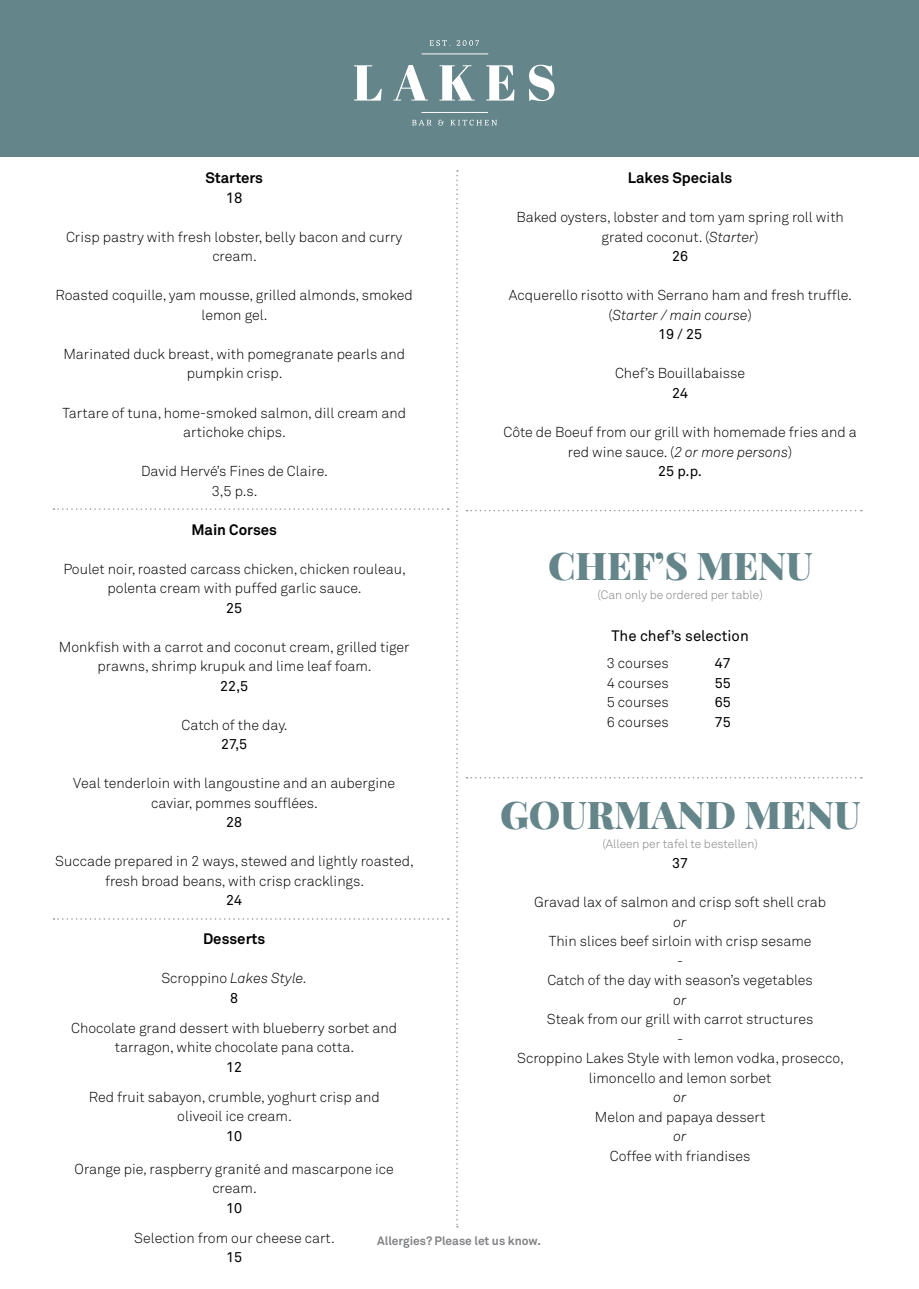
<style>
.page{position:relative;width:919px;height:1289px;background:#fff}
.page>*{position:absolute;margin:0;border:0;box-sizing:border-box;transform-origin:0 0}
.t1{font:900 38.25px "Playfair Display";color:#648589}
.t2{font:700 15px "Akkurat";color:#000}
.t3{font:15px "Akkurat";color:#000}
.t4{font:300 14.25px/19.5px "Akkurat";color:#000;text-align:center}
.t5{font:14.25px "Akkurat";color:#000}
.t6{font:italic 300 14.25px/19.5px "Akkurat";color:#000;text-align:center}
.t7{font:300 12px "Akkurat";color:#808285}
.t8{font:700 12px "Akkurat";color:#808285}
.s1{font-style:italic}
.s2{font-weight:400}
.s3{font-style:normal}
.s4{font-weight:400;font-style:normal}
</style>
<div class="page">
<svg style="left:456px;top:170px;width:2px;height:1057px"></svg>
<svg style="left:53px;top:918px;width:395px;height:1px"></svg>
<svg style="left:53px;top:508px;width:395px;height:2px"></svg>
<svg style="left:466px;top:510px;width:395px;height:1px"></svg>
<div style="left:0;top:0;width:918px;height:156px;background:#648589"></div>
<svg style="left:412px;top:120px;width:85px;height:6px"></svg>
<svg style="left:354px;top:65px;width:200px;height:36px"></svg>
<hr style="left:421px;top:54px;width:67px;height:1px;background:#fff">
<hr style="left:421px;top:112px;width:67px;height:1px;background:#fff">
<svg style="left:429px;top:40px;width:50px;height:6px"></svg>
<svg style="left:466px;top:777px;width:395px;height:1px"></svg>
<p class="t2" style="left:628px;top:169px;width:106px">Lakes Specials</p>
<p class="t4" style="left:516px;top:208px;width:329px">Baked oysters, lobster and tom yam spring roll with grated coconut. (<span class="s1">Starter</span>)<br><span class="s2">26</span></p>
<p class="t4" style="left:509px;top:286px;width:344px">Acquerello risotto with Serrano ham and fresh truffle. (<span class="s1">Starter / main course</span>)<br><span class="s2">19 / 25</span></p>
<p class="t4" style="left:615px;top:364px;width:132px">Chef’s Bouillabaisse</p>
<p class="t5" style="left:672px;top:384px;width:17px">24</p>
<p class="t4" style="left:503px;top:422px;width:355px">Côte de Boeuf from our grill with homemade fries and a red wine sauce. (<span class="s1">2 or more persons</span>)<br><span class="s2">25 p.p.</span></p>
<p class="t2" style="left:205px;top:169px;width:59px">Starters</p>
<p class="t3" style="left:226px;top:189px;width:18px">18</p>
<p class="t4" style="left:66px;top:227px;width:338px">Crisp pastry with fresh lobster, belly bacon and curry cream.</p>
<p class="t4" style="left:56px;top:286px;width:359px">Roasted coquille, yam mousse, grilled almonds, smoked lemon gel.</p>
<p class="t4" style="left:63px;top:344px;width:343px">Marinated duck breast, with pomegranate pearls and pumpkin crisp.</p>
<p class="t4" style="left:62px;top:403px;width:345px">Tartare of tuna, home-smoked salmon, dill cream and artichoke chips.</p>
<p class="t4" style="left:141px;top:461px;width:188px">David Hervé’s Fines de Claire.<br>3,5 p.s.</p>
<p class="t2" style="left:191px;top:520px;width:87px">Main Corses</p>
<p class="t4" style="left:63px;top:559px;width:344px">Poulet noir, roasted carcass chicken, chicken rouleau, polenta cream with puffed garlic sauce.</p>
<p class="t5" style="left:226px;top:599px;width:17px">25</p>
<p class="t4" style="left:59px;top:637px;width:352px">Monkfish with a carrot and coconut cream, grilled tiger prawns, shrimp krupuk and lime leaf foam.</p>
<p class="t5" style="left:220px;top:677px;width:30px">22,5</p>
<p class="t4" style="left:181px;top:715px;width:108px">Catch of the day.</p>
<p class="t5" style="left:221px;top:735px;width:27px">27,5</p>
<p class="t4" style="left:73px;top:773px;width:323px">Veal tenderloin with langoustine and an aubergine caviar, pommes soufflées.</p>
<p class="t5" style="left:226px;top:813px;width:17px">28</p>
<p class="t4" style="left:55px;top:851px;width:360px">Succade prepared in 2 ways, stewed and lightly roasted, fresh broad beans, with crisp cracklings.</p>
<p class="t5" style="left:226px;top:891px;width:17px">24</p>
<p class="t2" style="left:203px;top:929px;width:64px">Desserts</p>
<p class="t6" style="left:161px;top:968px;width:147px"><span class="s3">Scroppino</span> Lakes Style.<br><span class="s4">8</span></p>
<p class="t4" style="left:71px;top:1018px;width:327px">Chocolate grand dessert with blueberry sorbet and tarragon, white chocolate pana cotta.</p>
<p class="t5" style="left:226px;top:1058px;width:17px">12</p>
<p class="t4" style="left:89px;top:1087px;width:292px">Red fruit sabayon, crumble, yoghurt crisp and oliveoil ice cream.</p>
<p class="t5" style="left:226px;top:1127px;width:17px">10</p>
<p class="t4" style="left:75px;top:1159px;width:321px">Orange pie, raspberry granité and mascarpone ice cream.</p>
<p class="t5" style="left:226px;top:1199px;width:17px">10</p>
<p class="t4" style="left:134px;top:1228px;width:202px">Selection from our cheese cart.</p>
<p class="t5" style="left:226px;top:1248px;width:17px">15</p>
<h1 class="t1" style="left:548px;top:540px;width:266px">CHEF’S MENU</h1>
<p class="t7" style="left:597px;top:588px;width:167px">(Can only be ordered per table)</p>
<p class="t3" style="left:611px;top:627px;width:139px">The chef’s selection</p>
<p class="t4" style="left:606px;top:654px;width:64px">3 courses</p>
<p class="t5" style="left:714px;top:655px;width:17px">47</p>
<p class="t4" style="left:606px;top:673px;width:64px">4 courses</p>
<p class="t5" style="left:714px;top:674px;width:17px">55</p>
<p class="t4" style="left:606px;top:693px;width:64px">5 courses</p>
<p class="t5" style="left:714px;top:694px;width:17px">65</p>
<p class="t4" style="left:606px;top:712px;width:64px">6 courses</p>
<p class="t5" style="left:714px;top:713px;width:17px">75</p>
<h1 class="t1" style="left:500px;top:790px;width:362px">GOURMAND MENU</h1>
<p class="t7" style="left:602px;top:837px;width:157px">(Alleen per tafel te bestellen)</p>
<p class="t5" style="left:672px;top:854px;width:17px">37</p>
<p class="t4" style="left:534px;top:892px;width:293px">Gravad lax of salmon and crisp soft shell crab</p>
<p class="t6" style="left:673px;top:912px;width:15px">or</p>
<p class="t4" style="left:547px;top:931px;width:267px">Thin slices beef sirloin with crisp sesame -<br>Catch of the day with season’s vegetables</p>
<p class="t6" style="left:673px;top:990px;width:15px">or</p>
<p class="t4" style="left:517px;top:1009px;width:328px">Steak from our grill with carrot structures<br>-<br>Scroppino Lakes Style with lemon vodka, prosecco, limoncello and lemon sorbet</p>
<p class="t6" style="left:673px;top:1087px;width:15px">or</p>
<p class="t4" style="left:595px;top:1107px;width:172px">Melon and papaya dessert</p>
<p class="t6" style="left:673px;top:1126px;width:15px">or</p>
<p class="t4" style="left:609px;top:1146px;width:142px">Coffee with friandises</p>
<p class="t8" style="left:377px;top:1232px;width:165px">Allergies? Please let us know.</p>
</div>
